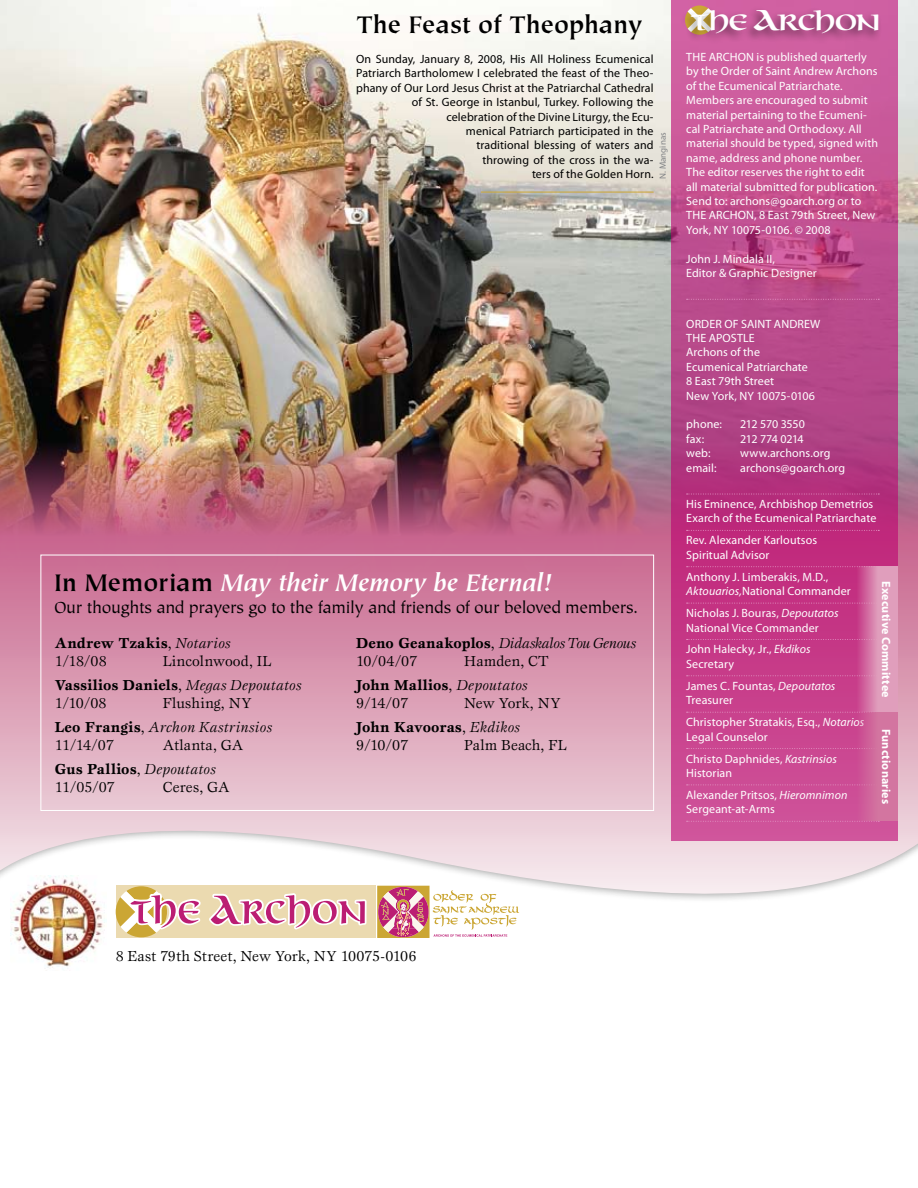
<style>
.page{position:relative;width:918px;height:1188px;background:#fff}
.page>*{position:absolute;margin:0;border:0;box-sizing:border-box;transform-origin:0 0}
.t1{font:33.75px "Omnia";letter-spacing:-.06em;color:#fff}
.t2{font:italic 700 27px "Tiepolo";letter-spacing:-.015em;color:#fff}
.t3{font:700 27px "Tiepolo";letter-spacing:-.015em;color:#000}
.t4{font:18px "Tiepolo";letter-spacing:-.02em;color:#000}
.t5{font:700 15px/24px "Esprit";letter-spacing:.01em;color:#000}
.t6{font:15px/24px "Esprit";color:#000}
.t7{font:italic 15px/18px "Esprit";letter-spacing:-.01em;color:#000}
.t8{font:italic 15px/24px "Esprit";letter-spacing:.015em;color:#000}
.t9{font:12px/14.4px "Myriad Pro";letter-spacing:.005em;color:#fff}
.t10{font:12px/14.4px "Myriad Pro";letter-spacing:.005em;color:#000;text-align:right}
.t11{font:700 12px "Myriad Pro";letter-spacing:.015em;color:#fff}
.t12{font:12px "Myriad Pro";letter-spacing:-.015em;color:#fff}
.t13{font:12px "Myriad Pro";letter-spacing:-.04em;color:#fff}
.t14{font:9px "Myriad Pro";color:#808285}
.s1{font-style:normal;color:#000}
.s2{font-weight:400}
.s3{font-weight:400;font-style:italic}
.s4{font-style:normal}
.s5{font-weight:700;font-style:normal}
.s6{font-weight:700}
.s7{font-style:italic}
.s8{font-size:43.8px}
</style>
<div class="page">
<svg style="left:0;top:571px;width:918px;height:338px;background:#e2b2c4"></svg>
<div style="left:116px;top:886px;width:260px;height:52px;background:#ebdab0"></div>
<svg style="left:116px;top:886px;width:251px;height:51px"></svg>
<svg style="left:377px;top:886px;width:142px;height:52px"></svg>
<img style="left:10px;top:876px;width:97px;height:92px">
<img style="left:0;top:0;width:918px;height:571px">
<hr style="left:481px;top:192px;width:173px;height:1px;background:#cca735">
<div style="left:40px;top:555px;width:614px;height:256px;border:1px solid #fff"></div>
<svg style="left:672px;top:0;width:226px;height:841px;background:#bf468b"></svg>
<svg style="left:687px;top:299px;width:192px;height:1px"></svg>
<svg style="left:687px;top:494px;width:192px;height:1px"></svg>
<svg style="left:687px;top:530px;width:192px;height:1px"></svg>
<svg style="left:687px;top:566px;width:192px;height:1px"></svg>
<svg style="left:687px;top:603px;width:73px;height:1px"></svg>
<svg style="left:687px;top:639px;width:73px;height:1px"></svg>
<svg style="left:687px;top:675px;width:73px;height:1px"></svg>
<svg style="left:687px;top:712px;width:73px;height:1px"></svg>
<svg style="left:687px;top:748px;width:73px;height:1px"></svg>
<svg style="left:687px;top:785px;width:73px;height:1px"></svg>
<svg style="left:687px;top:821px;width:192px;height:1px"></svg>
<svg style="left:760px;top:712px;width:138px;height:109px;background:#cd5396"></svg>
<svg style="left:760px;top:567px;width:138px;height:145px;background:#cb4e91"></svg>
<div style="left:679px;top:6px;width:239px;height:58px;background:#000;opacity:.5"></div>
<h2 class="t3" style="left:356px;top:9px;width:288px">The Feast of Theophany</h2>
<p class="t10" style="left:356px;top:52px;width:299px">On Sunday, January 8, 2008, His All Holiness Ecumenical Patriarch Bartholomew I celebrated the feast of the Theo&shy;phany of Our Lord Jesus Christ at the Patriarchal Cathedral of St. George in Istanbul, Turkey. Following the celebration of the Divine Liturgy, the Ecu-<br>menical Patriarch participated in the<br>traditional blessing of waters and<br>throwing of the cross in the wa-<br>ters of the Golden Horn.</p>
<p class="t14" style="left:657px;top:179px;width:48px;rotate:-90deg">N. Manginas</p>
<h2 class="t2" style="left:54px;top:569px;width:499px"><span class="s1">In Memoriam</span> May their Memory be Eternal!</h2>
<h3 class="t4" style="left:54px;top:598px;width:586px">Our thoughts and prayers go to the family and friends of our beloved members.</h3>
<p class="t5" style="left:55px;top:634px;width:177px;line-height:18px">Andrew Tzakis<span class="s2">,</span> <span class="s3">Notarios<br></span><span class="s2">1/18/08</span></p>
<p class="t5" style="left:55px;top:649px;width:248px;text-indent:108px"><span class="s2">Lincolnwood, IL<br></span>Vassilios Daniels<span class="s2">,</span> <span class="s3">Megas Depoutatos</span></p>
<p class="t6" style="left:55px;top:691px;width:53px">1/10/08</p>
<p class="t8" style="left:55px;top:691px;width:219px;text-indent:108px"><span class="s4">Flushing, NY<br></span><span class="s5">Leo Frangis</span><span class="s4">,</span> Archon Kastrinsios</p>
<p class="t6" style="left:55px;top:733px;width:61px">11/14/07</p>
<p class="t6" style="left:55px;top:733px;width:190px;text-indent:108px">Atlanta, GA<br><span class="s6">Gus Pallios</span>, <span class="s7">Depoutatos</span></p>
<p class="t6" style="left:55px;top:775px;width:61px">11/05/07</p>
<p class="t6" style="left:163px;top:775px;width:69px">Ceres, GA</p>
<p class="t7" style="left:356px;top:634px;width:282px"><span class="s5">Deno Geanakoplos</span><span class="s4">,</span> Didaskalos Tou Genous<br><span class="s4">10/04/07</span></p>
<p class="t5" style="left:356px;top:649px;width:194px;text-indent:108px"><span class="s2">Hamden, CT<br></span>John Mallios<span class="s2">,</span> <span class="s3">Depoutatos</span></p>
<p class="t6" style="left:356px;top:691px;width:53px">9/14/07</p>
<p class="t5" style="left:356px;top:691px;width:206px;text-indent:108px"><span class="s2">New York, NY<br></span>John Kavooras<span class="s2">,</span> <span class="s3">Ekdikos</span></p>
<p class="t6" style="left:356px;top:733px;width:53px">9/10/07</p>
<p class="t6" style="left:464px;top:733px;width:104px">Palm Beach, FL</p>
<h1 class="t1" style="left:691px;top:9px;width:192px">The <span class="s8">A</span>rchon</h1>
<p class="t9" style="left:686px;top:50px;width:193px">THE ARCHON is published quarterly by the Order of Saint Andrew Archons of the Ecumenical Patriarchate.<br>Members are encouraged to submit material pertaining to the Ecumeni&shy;cal Patriarchate and Orthodoxy. All material should be typed, signed with name, address and phone number.<br>The editor reserves the right to edit all material submitted for publication.<br>Send to: archons@goarch.org or to THE ARCHON, 8 East 79th Street, New York, NY 10075-0106. © 2008</p>
<p class="t9" style="left:686px;top:251px;width:132px">John J. Mindala II,<br>Editor &amp; Graphic Designer</p>
<p class="t9" style="left:686px;top:316px;width:136px">ORDER OF SAINT ANDREW<br>THE APOSTLE<br>Archons of the<br>Ecumenical Patriarchate<br>8 East 79th Street<br>New York, NY 10075-0106</p>
<p class="t9" style="left:686px;top:417px;width:37px">phone:</p>
<p class="t12" style="left:740px;top:417px;width:66px">212 570 3550</p>
<p class="t9" style="left:686px;top:431px;width:19px">fax:</p>
<p class="t13" style="left:740px;top:431px;width:65px">212 774 0214</p>
<p class="t9" style="left:686px;top:446px;width:26px">web:</p>
<p class="t9" style="left:740px;top:446px;width:92px">www.archons.org</p>
<p class="t9" style="left:686px;top:460px;width:32px">email:</p>
<p class="t9" style="left:740px;top:460px;width:106px">archons@goarch.org</p>
<p class="t9" style="left:686px;top:497px;width:192px">His Eminence, Archbishop Demetrios<br>Exarch of the Ecumenical Patriarchate</p>
<p class="t9" style="left:686px;top:533px;width:132px">Rev. Alexander Karloutsos<br>Spiritual Advisor</p>
<p class="t9" style="left:686px;top:569px;width:166px">Anthony J. Limberakis, M.D.,<br><span class="s7">Aktouarios,</span>National Commander</p>
<p class="t9" style="left:686px;top:606px;width:154px">Nicholas J. Bouras, <span class="s7">Depoutatos<br></span>National Vice Commander</p>
<p class="t9" style="left:686px;top:642px;width:126px">John Halecky, Jr., <span class="s7">Ekdikos<br></span>Secretary</p>
<p class="t9" style="left:686px;top:678px;width:151px">James C. Fountas, <span class="s7">Depoutatos<br></span>Treasurer</p>
<p class="t9" style="left:686px;top:715px;width:179px">Christopher Stratakis, Esq., <span class="s7">Notarios<br></span>Legal Counselor</p>
<p class="t9" style="left:686px;top:751px;width:152px">Christo Daphnides, <span class="s7">Kastrinsios<br></span>Historian</p>
<p class="t9" style="left:686px;top:788px;width:163px">Alexander Pritsos, <span class="s7">Hieromnimon<br></span>Sergeant-at-Arms</p>
<p class="t11" style="left:894px;top:581px;width:118px;rotate:90deg">Executive Committee</p>
<p class="t11" style="left:894px;top:729px;width:77px;rotate:90deg">Functionaries</p>
<p class="t6" style="left:116px;top:944px;width:302px">8 East 79th Street, New York, NY 10075-0106</p>
</div>
